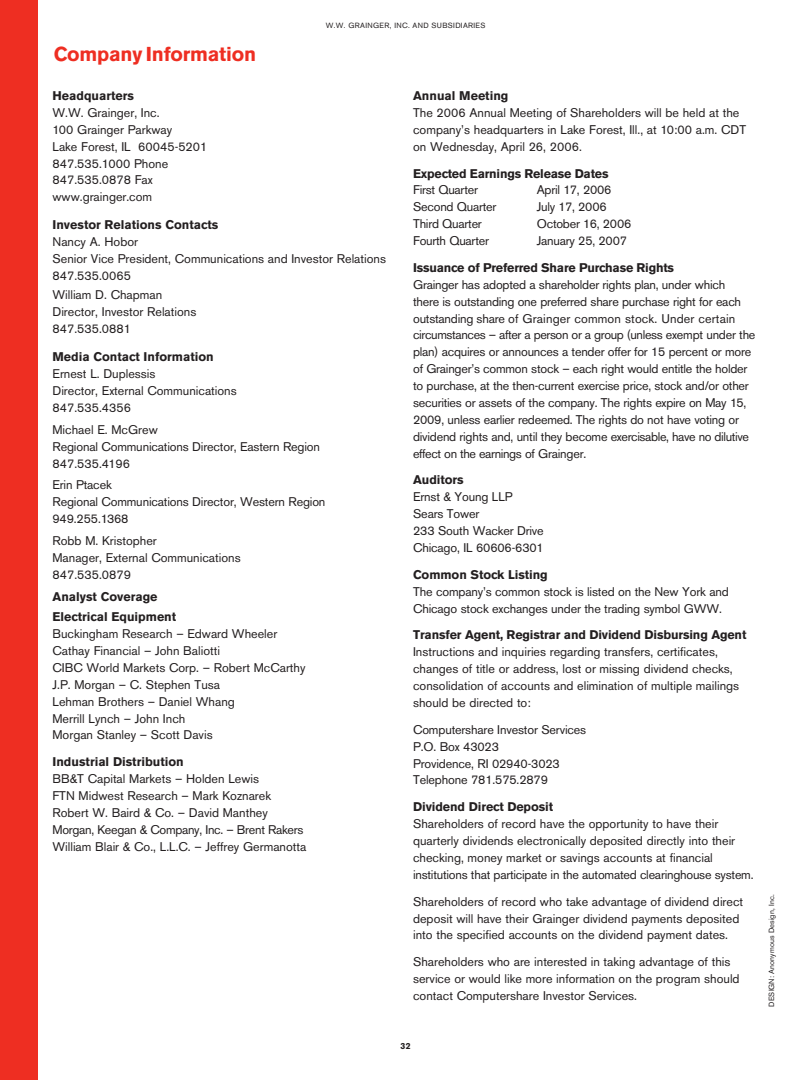
<style>
.page{position:relative;width:810px;height:1080px;background:#fff}
.page>*{position:absolute;margin:0;border:0;box-sizing:border-box;transform-origin:0 0}
.t1{font:700 20px "Akzidenz Grotesk BE";letter-spacing:-.01em;color:#ee2e22}
.t2{font:12.5px/16.9px "Akzidenz Grotesk BE";color:#231f20}
.t3{font:12.5px/16.9px "Akzidenz Grotesk BE";letter-spacing:-.02em;color:#231f20}
.t4{font:700 12.5px/20.6px "Akzidenz Grotesk BE";letter-spacing:-.005em;color:#231f20}
.t5{font:700 8.75px "Akzidenz Grotesk BE";color:#231f20}
.t6{font:7.5px "Akzidenz Grotesk BE";letter-spacing:.045em;color:#231f20}
.t7{font:7.5px "Akzidenz Grotesk BE";letter-spacing:.01em;color:#231f20}
</style>
<div class="page">
<div style="left:0;top:0;width:38px;height:1080px;background:#ee2e22"></div>
<h1 class="t1" style="left:54px;top:46px;width:204px">Company Information</h1>
<p class="t6" style="left:326px;top:23px;width:161px">W.W. GRAINGER, INC. AND SUBSIDIARIES</p>
<p class="t4" style="left:52px;top:86px;width:83px">Headquarters</p>
<p class="t2" style="left:52px;top:106px;width:156px">W.W. Grainger, Inc.<br>100 Grainger Parkway<br>Lake Forest, IL 60045-5201<br>847.535.1000 Phone<br>847.535.0878 Fax www.grainger.com</p>
<p class="t4" style="left:52px;top:216px;width:167px">Investor Relations Contacts</p>
<p class="t2" style="left:52px;top:235px;width:335px">Nancy A. Hobor<br>Senior Vice President, Communications and Investor Relations<br>847.535.0065</p>
<p class="t2" style="left:52px;top:288px;width:145px">William D. Chapman<br>Director, Investor Relations<br>847.535.0881</p>
<p class="t4" style="left:52px;top:347px;width:163px">Media Contact Information</p>
<p class="t2" style="left:52px;top:367px;width:186px">Ernest L. Duplessis<br>Director, External Communications<br>847.535.4356</p>
<p class="t2" style="left:52px;top:422px;width:269px">Michael E. McGrew<br>Regional Communications Director, Eastern Region<br>847.535.4196</p>
<p class="t2" style="left:52px;top:478px;width:275px">Erin Ptacek<br>Regional Communications Director, Western Region<br>949.255.1368</p>
<p class="t2" style="left:52px;top:534px;width:190px">Robb M. Kristopher<br>Manager, External Communications<br>847.535.0879</p>
<p class="t4" style="left:52px;top:587px;width:125px">Analyst Coverage<br>Electrical Equipment</p>
<p class="t2" style="left:52px;top:627px;width:255px">Buckingham Research – Edward Wheeler<br>Cathay Financial – John Baliotti<br>CIBC World Markets Corp. – Robert McCarthy<br>J.P. Morgan – C. Stephen Tusa<br>Lehman Brothers – Daniel Whang<br>Merrill Lynch – John Inch<br>Morgan Stanley – Scott Davis</p>
<p class="t4" style="left:52px;top:752px;width:133px">Industrial Distribution</p>
<p class="t2" style="left:52px;top:772px;width:255px">BB&amp;T Capital Markets – Holden Lewis<br>FTN Midwest Research – Mark Koznarek Robert W. Baird &amp; Co. – David Manthey Morgan, Keegan &amp; Company, Inc. – Brent Rakers William Blair &amp; Co., L.L.C. – Jeffrey Germanotta</p>
<p class="t4" style="left:413px;top:86px;width:97px">Annual Meeting</p>
<p class="t2" style="left:413px;top:105px;width:335px">The 2006 Annual Meeting of Shareholders will be held at the company’s headquarters in Lake Forest, Ill., at 10:00 a.m. CDT on Wednesday, April 26, 2006.</p>
<p class="t4" style="left:413px;top:164px;width:197px">Expected Earnings Release Dates</p>
<p class="t3" style="left:413px;top:183px;width:66px">First Quarter</p>
<p class="t3" style="left:537px;top:183px;width:76px">April 17, 2006</p>
<p class="t3" style="left:413px;top:200px;width:85px">Second Quarter</p>
<p class="t3" style="left:537px;top:200px;width:71px">July 17, 2006</p>
<p class="t3" style="left:413px;top:217px;width:70px">Third Quarter</p>
<p class="t3" style="left:537px;top:217px;width:96px">October 16, 2006</p>
<p class="t3" style="left:413px;top:234px;width:77px">Fourth Quarter</p>
<p class="t3" style="left:537px;top:234px;width:92px">January 25, 2007</p>
<p class="t4" style="left:413px;top:258px;width:262px">Issuance of Preferred Share Purchase Rights</p>
<p class="t3" style="left:413px;top:277px;width:344px">Grainger has adopted a shareholder rights plan, under which<br>there is outstanding one preferred share purchase right for each outstanding share of Grainger common stock. Under certain circumstances – after a person or a group (unless exempt under the plan) acquires or announces a tender offer for 15 percent or more of Grainger’s common stock – each right would entitle the holder to purchase, at the then-current exercise price, stock and/or other securities or assets of the company. The rights expire on May 15, 2009, unless earlier redeemed. The rights do not have voting or dividend rights and, until they become exercisable, have no dilutive effect on the earnings of Grainger.</p>
<p class="t4" style="left:413px;top:471px;width:52px">Auditors</p>
<p class="t2" style="left:413px;top:490px;width:132px">Ernst &amp; Young LLP<br>Sears Tower<br>233 South Wacker Drive<br>Chicago, IL 60606-6301</p>
<p class="t4" style="left:413px;top:565px;width:136px">Common Stock Listing</p>
<p class="t2" style="left:413px;top:584px;width:317px">The company’s common stock is listed on the New York and<br>Chicago stock exchanges under the trading symbol GWW.</p>
<p class="t4" style="left:413px;top:626px;width:335px">Transfer Agent, Registrar and Dividend Disbursing Agent</p>
<p class="t2" style="left:413px;top:645px;width:328px">Instructions and inquiries regarding transfers, certificates, changes of title or address, lost or missing dividend checks, consolidation of accounts and elimination of multiple mailings should be directed to:</p>
<p class="t2" style="left:413px;top:722px;width:175px">Computershare Investor Services<br>P.O. Box 43023<br>Providence, RI 02940-3023<br>Telephone 781.575.2879</p>
<p class="t4" style="left:413px;top:797px;width:142px">Dividend Direct Deposit</p>
<p class="t2" style="left:413px;top:817px;width:342px">Shareholders of record have the opportunity to have their quarterly dividends electronically deposited directly into their checking, money market or savings accounts at financial institutions that participate in the automated clearinghouse system.</p>
<p class="t2" style="left:413px;top:894px;width:332px">Shareholders of record who take advantage of dividend direct deposit will have their Grainger dividend payments deposited into the specified accounts on the dividend payment dates.</p>
<p class="t2" style="left:413px;top:955px;width:328px">Shareholders who are interested in taking advantage of this service or would like more information on the program should contact Computershare Investor Services.</p>
<p class="t7" style="left:769px;top:1007px;width:114px;rotate:-90deg">DESIGN: Anonymous Design, Inc.</p>
<p class="t5" style="left:401px;top:1042px;width:11px">32</p>
</div>
